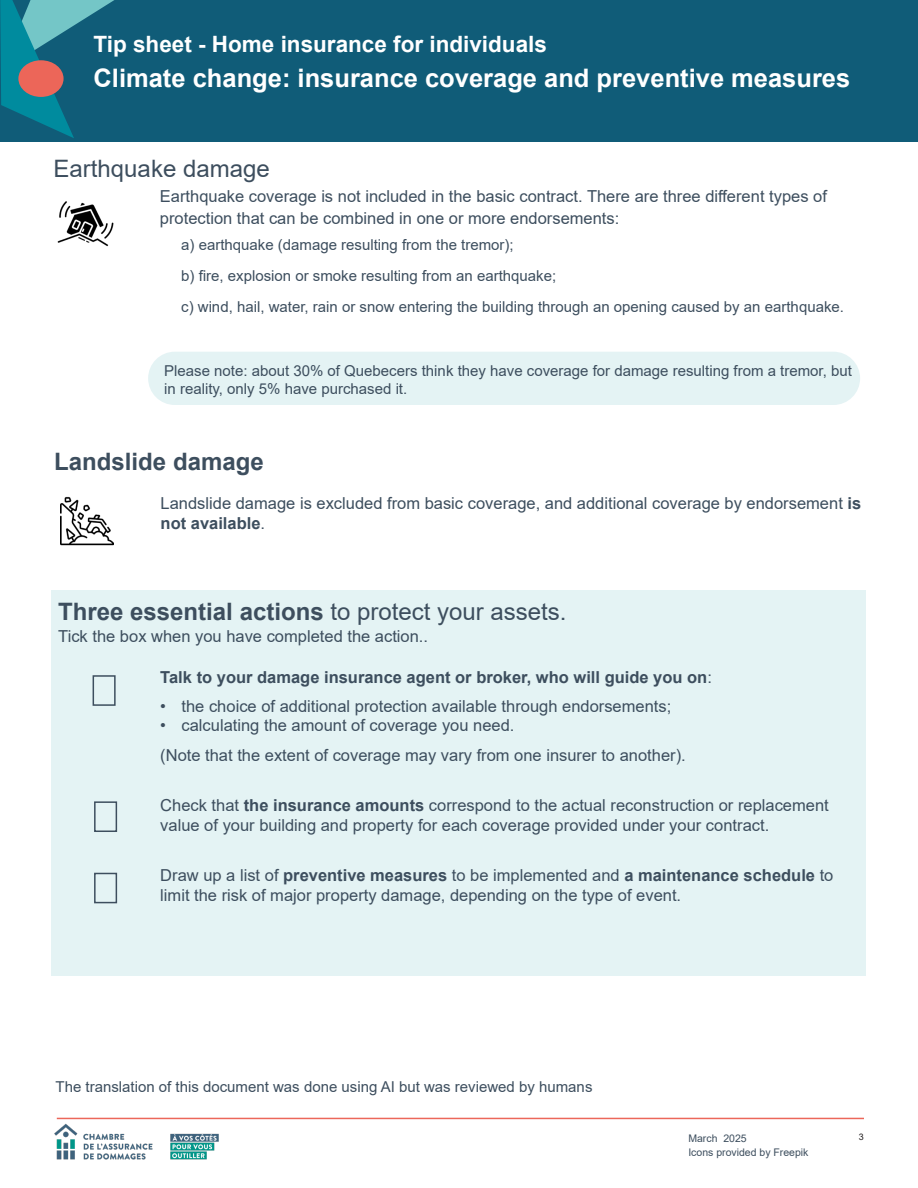
<style>
.page{position:relative;width:918px;height:1188px;background:#fff}
.page>*{position:absolute;margin:0;border:0;box-sizing:border-box;transform-origin:0 0}
.t1{font:700 25.5px "Arial";color:#fff}
.t2{font:700 24px "Arial";color:#3d4e5e}
.t3{font:24px "Arial";color:#3d4e5e}
.t4{font:700 22.5px "Arial";color:#fff}
.t5{font:16.5px/19.8px "Arial";color:#3d4e5e}
.t6{font:700 16.5px "Arial";color:#3d4e5e}
.t7{font:15px/18px "Arial";color:#3d4e5e}
.t8{font:10.5px "Arial";color:#3d4e5e}
.t9{font:9px "Arial";color:#231f20}
.s1{font-weight:700}
.s2{font-weight:400}
</style>
<div class="page">
<div style="left:0;top:1px;width:918px;height:141px;background:#105c78"></div>
<svg style="left:0;top:0;width:462px;height:138px"></svg>
<div style="left:18px;top:60px;width:46px;height:37px;background:#ec6659;border-radius:50%"></div>
<hr style="left:57px;top:1118px;width:807px;height:1px;background:#ec6659">
<img style="left:54px;top:1117px;width:191px;height:43px">
<div style="left:51px;top:590px;width:815px;height:386px;background:#e4f3f4"></div>
<img style="left:57px;top:201px;width:57px;height:46px">
<div style="left:93px;top:675px;width:23px;height:31px;border:2px solid #3d4e5e"></div>
<div style="left:94px;top:801px;width:23px;height:31px;border:2px solid #3d4e5e"></div>
<div style="left:94px;top:873px;width:23px;height:30px;border:2px solid #3d4e5e"></div>
<img style="left:60px;top:496px;width:54px;height:50px">
<div style="left:148px;top:352px;width:712px;height:53px;background:#e4f3f4;border-radius:27px"></div>
<h3 class="t4" style="left:94px;top:28px;width:455px">Tip sheet - Home insurance for individuals</h3>
<h1 class="t1" style="left:94px;top:60px;width:758px">Climate change: insurance coverage and preventive measures</h1>
<p class="t3" style="left:54px;top:152px;width:218px">Earthquake damage</p>
<p class="t5" style="left:160px;top:185px;width:669px;line-height:21.6px">Earthquake coverage is not included in the basic contract. There are three different types of protection that can be combined in one or more endorsements:</p>
<p class="t7" style="left:181px;top:236px;width:334px">a) earthquake (damage resulting from the tremor);</p>
<p class="t7" style="left:181px;top:267px;width:377px">b) fire, explosion or smoke resulting from an earthquake;</p>
<p class="t7" style="left:181px;top:297px;width:664px">c) wind, hail, water, rain or snow entering the building through an opening caused by an earthquake.</p>
<p class="t7" style="left:164px;top:362px;width:689px">Please note: about 30% of Quebecers think they have coverage for damage resulting from a tremor, but in reality, only 5% have purchased it.</p>
<p class="t2" style="left:54px;top:444px;width:211px">Landslide damage</p>
<p class="t5" style="left:161px;top:494px;width:702px">Landslide damage is excluded from basic coverage, and additional coverage by endorsement <span class="s1">is not available</span>.</p>
<p class="t2" style="left:58px;top:595px;width:510px">Three essential actions <span class="s2">to protect your assets.</span></p>
<p class="t5" style="left:58px;top:626px;width:371px">Tick the box when you have completed the action..</p>
<p class="t6" style="left:160px;top:666px;width:553px">Talk to your damage insurance agent or broker, who will guide you on<span class="s2">:</span></p>
<p class="t5" style="left:160px;top:696px;width:513px">• the choice of additional protection available through endorsements;</p>
<p class="t5" style="left:160px;top:716px;width:356px">• calculating the amount of coverage you need.</p>
<p class="t5" style="left:160px;top:746px;width:527px">(Note that the extent of coverage may vary from one insurer to another).</p>
<p class="t5" style="left:160px;top:796px;width:670px">Check that <span class="s1">the insurance amounts</span> correspond to the actual reconstruction or replacement value of your building and property for each coverage provided under your contract.</p>
<p class="t5" style="left:160px;top:865px;width:675px">Draw up a list of <span class="s1">preventive measures</span> to be implemented and <span class="s1">a maintenance schedule</span> to limit the risk of major property damage, depending on the type of event.</p>
<p class="t7" style="left:56px;top:1077px;width:538px">The translation of this document was done using AI but was reviewed by humans</p>
<p class="t8" style="left:688px;top:1131px;width:60px">March 2025</p>
<p class="t8" style="left:688px;top:1145px;width:122px">Icons provided by Freepik</p>
<p class="t9" style="left:859px;top:1130px;width:7px">3</p>
</div>
